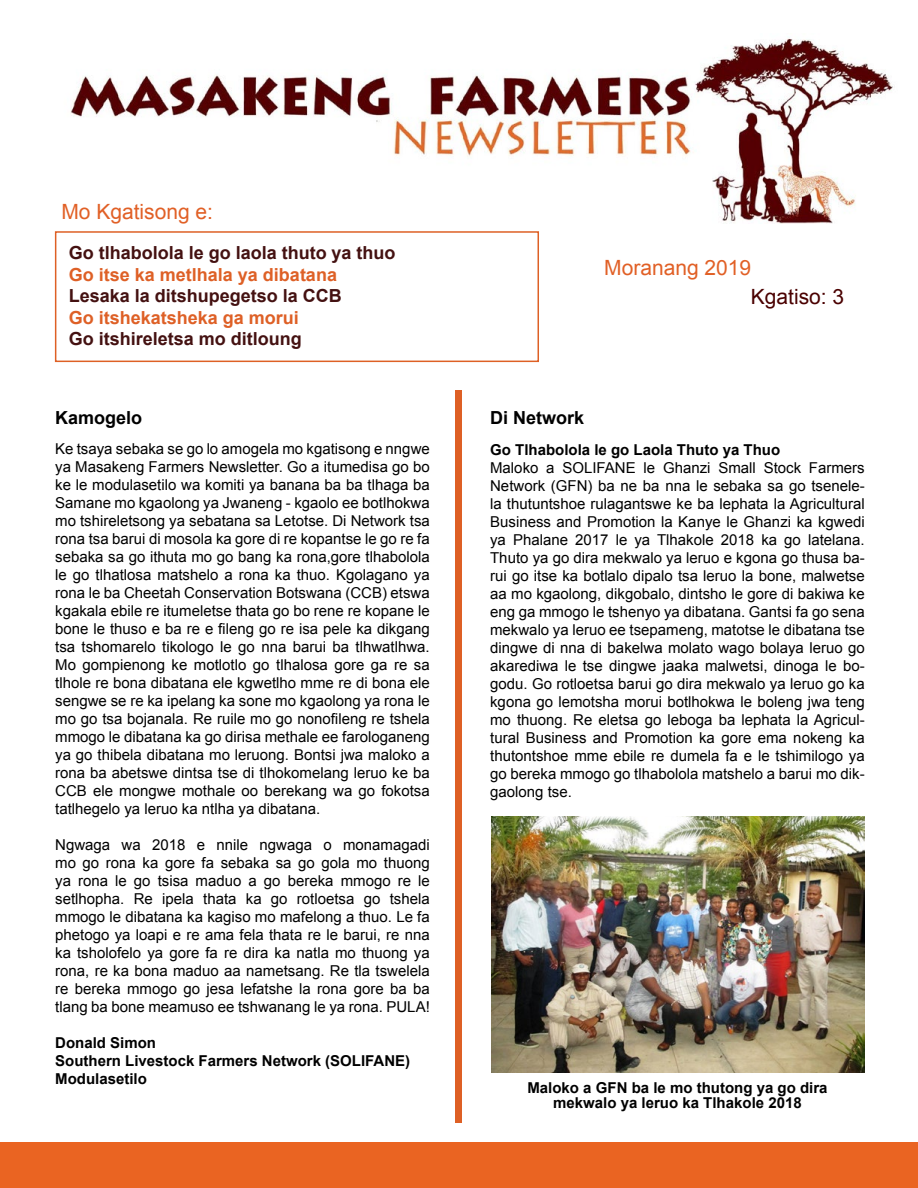
<style>
.page{position:relative;width:918px;height:1188px;background:#fff}
.page>*{position:absolute;margin:0;border:0;box-sizing:border-box;transform-origin:0 0}
.t1{font:21px "Arial";color:#e16026}
.t2{font:21px "Arial";color:#4a0001}
.t3{font:700 18px "Arial";color:#411}
.t4{font:700 18px "Arial";color:#de6026}
.t5{font:700 18px "Arial";color:#000}
.t6{font:15px/18px "Arial";color:#000;text-align:justify}
.t7{font:700 15px/18px "Arial";color:#000}
</style>
<div class="page">
<img style="left:70px;top:38px;width:823px;height:185px">
<div style="left:455px;top:390px;width:7px;height:733px;background:#de6025"></div>
<div style="left:0;top:1142px;width:918px;height:46px;background:#ea6422"></div>
<div style="left:55px;top:231px;width:484px;height:131px;border:2px solid #de6025"></div>
<img style="left:492px;top:817px;width:373px;height:255px">
<h1 class="t1" style="left:61px;top:198px;width:153px">Mo Kgatisong e:</h1>
<p class="t3" style="left:69px;top:241px;width:328px">Go tlhabolola le go laola thuto ya thuo</p>
<p class="t4" style="left:69px;top:262px;width:270px">Go itse ka metlhala ya dibatana</p>
<p class="t3" style="left:69px;top:284px;width:275px">Lesaka la ditshupegetso la CCB</p>
<p class="t4" style="left:69px;top:306px;width:232px">Go itshekatsheka ga morui</p>
<p class="t3" style="left:69px;top:327px;width:235px">Go itshireletsa mo ditloung</p>
<p class="t5" style="left:55px;top:405px;width:89px">Kamogelo</p>
<p class="t6" style="left:55px;top:440px;width:376px">Ke tsaya sebaka se go lo amogela mo kgatisong e nngwe ya Masakeng Farmers Newsletter. Go a itumedisa go bo ke le modulasetilo wa komiti ya banana ba ba tlhaga ba Samane mo kgaolong ya Jwaneng - kgaolo ee botlhokwa mo tshireletsong ya sebatana sa Letotse. Di Network tsa rona tsa barui di mosola ka gore di re kopantse le go re fa sebaka sa go ithuta mo go bang ka rona,gore tlhabolola le go tlhatlosa matshelo a rona ka thuo. Kgolagano ya rona le ba Cheetah Conservation Botswana (CCB) etswa kgakala ebile re itumeletse thata go bo rene re kopane le bone le thuso e ba re e fileng go re isa pele ka dikgang tsa tshomarelo tikologo le go nna barui ba tlhwatlhwa.<br>Mo gompienong ke motlotlo go tlhalosa gore ga re sa tlhole re bona dibatana ele kgwetlho mme re di bona ele sengwe se re ka ipelang ka sone mo kgaolong ya rona le mo go tsa bojanala. Re ruile mo go nonofileng re tshela mmogo le dibatana ka go dirisa methale ee farologaneng ya go thibela dibatana mo leruong. Bontsi jwa maloko a rona ba abetswe dintsa tse di tlhokomelang leruo ke ba CCB ele mongwe mothale oo berekang wa go fokotsa tatlhegelo ya leruo ka ntlha ya dibatana.</p>
<p class="t6" style="left:55px;top:836px;width:376px">Ngwaga wa 2018 e nnile ngwaga o monamagadi mo go rona ka gore fa sebaka sa go gola mo thuong ya rona le go tsisa maduo a go bereka mmogo re le setlhopha. Re ipela thata ka go rotloetsa go tshela mmogo le dibatana ka kagiso mo mafelong a thuo. Le fa phetogo ya loapi e re ama fela thata re le barui, re nna ka tsholofelo ya gore fa re dira ka natla mo thuong ya rona, re ka bona maduo aa nametsang. Re tla tswelela re bereka mmogo go jesa lefatshe la rona gore ba ba tlang ba bone meamuso ee tshwanang le ya rona. PULA!</p>
<p class="t7" style="left:55px;top:1034px;width:357px">Donald Simon<br>Southern Livestock Farmers Network (SOLIFANE)<br>Modulasetilo</p>
<h1 class="t1" style="left:604px;top:254px;width:149px">Moranang 2019</h1>
<p class="t5" style="left:490px;top:405px;width:96px">Di Network</p>
<h1 class="t2" style="left:751px;top:282px;width:95px">Kgatiso: 3</h1>
<p class="t7" style="left:490px;top:441px;width:292px">Go Tlhabolola le go Laola Thuto ya Thuo</p>
<p class="t6" style="left:490px;top:459px;width:376px">Maloko a SOLIFANE le Ghanzi Small Stock Farmers Network (GFN) ba ne ba nna le sebaka sa go tsenele&shy;la thutuntshoe rulagantswe ke ba lephata la Agricultural Business and Promotion la Kanye le Ghanzi ka kgwedi ya Phalane 2017 le ya Tlhakole 2018 ka go latelana.<br>Thuto ya go dira mekwalo ya leruo e kgona go thusa ba&shy;rui go itse ka botlalo dipalo tsa leruo la bone, malwetse aa mo kgaolong, dikgobalo, dintsho le gore di bakiwa ke eng ga mmogo le tshenyo ya dibatana. Gantsi fa go sena mekwalo ya leruo ee tsepameng, matotse le dibatana tse dingwe di nna di bakelwa molato wago bolaya leruo go akarediwa le tse dingwe jaaka malwetsi, dinoga le bo&shy;godu. Go rotloetsa barui go dira mekwalo ya leruo go ka kgona go lemotsha morui botlhokwa le boleng jwa teng mo thuong. Re eletsa go leboga ba lephata la Agricul&shy;tural Business and Promotion ka gore ema nokeng ka thutontshoe mme ebile re dumela fa e le tshimilogo ya go bereka mmogo go tlhabolola matshelo a barui mo dik&shy;gaolong tse.</p>
<p class="t7" style="left:527px;top:1081px;width:302px;line-height:15px;text-align:center">Maloko a GFN ba le mo thutong ya go dira mekwalo ya leruo ka Tlhakole 2018</p>
</div>
